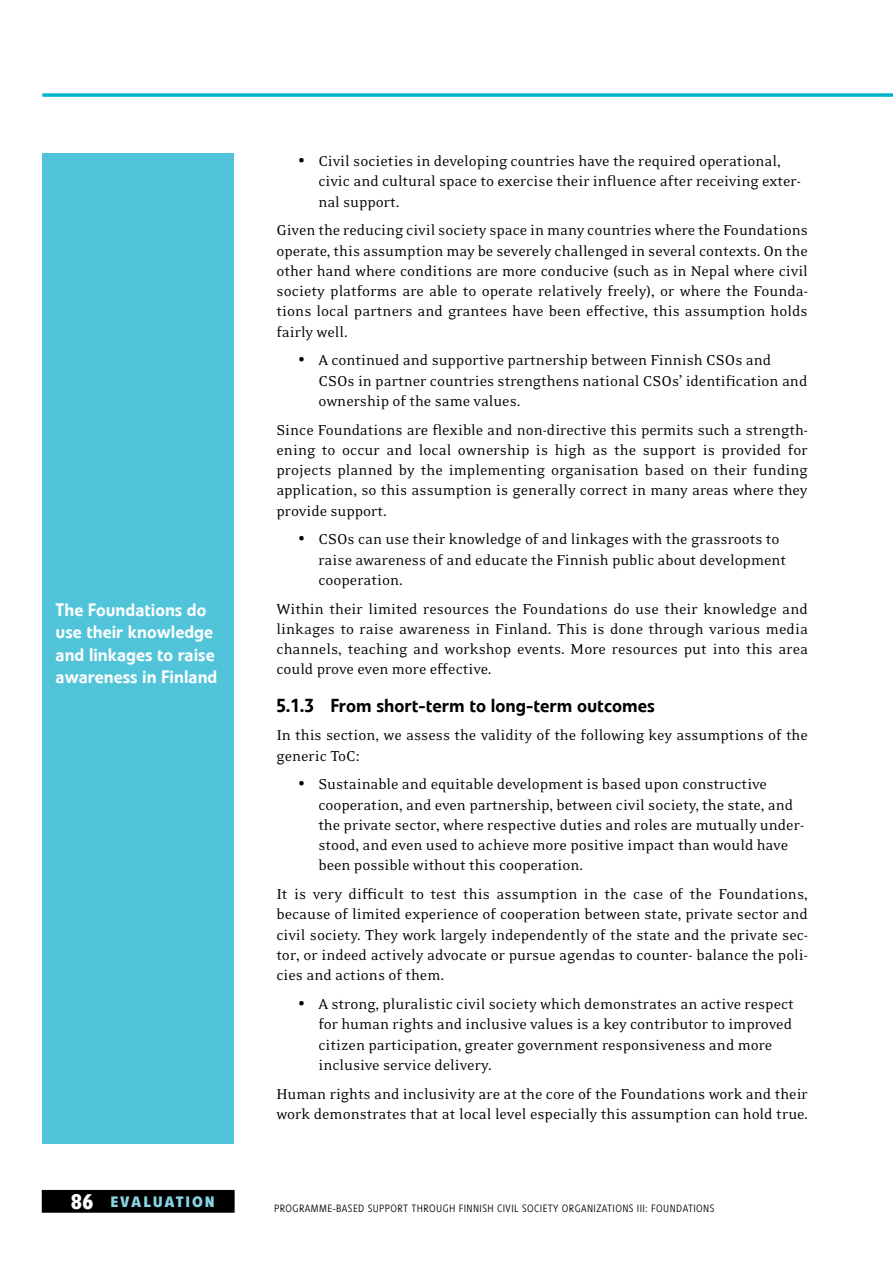
<style>
.page{position:relative;width:893px;height:1263px;background:#fff}
.page>*{position:absolute;margin:0;border:0;box-sizing:border-box;transform-origin:0 0}
.t1{font:500 18.75px "Veto Com";color:#000}
.t2{font:500 18px/22.5px "Veto Com";color:#fff}
.t3{font:16.5px/20.2px "Eidetic Neo OT";color:#000}
.t4{font:700 15px "Veto Com";letter-spacing:.12em;color:#89d3e3;scale:1.05 1}
.t5{font:300 10.5px "Veto Com";letter-spacing:.035em;color:#000}
.s1{font-family:"Veto Com"}
.s2{font-size:21px;color:#fff}
</style>
<div class="page">
<div style="left:43px;top:1191px;width:191px;height:21px;background:#000"></div>
<div style="left:42px;top:1190px;width:193px;height:23px;border:2px solid #000"></div>
<div style="left:43px;top:153px;width:191px;height:991px;background:#52c4da"></div>
<hr style="left:43px;top:94px;width:850px;height:3px;background:#00b2ce">
<p class="t2" style="left:56px;top:598px;width:163px">The Foundations do use their knowledge and linkages to raise awareness in Finland</p>
<p class="t3" style="left:318px;top:151px;width:484px;text-indent:-21px"><span class="s1">•</span> Civil societies in developing countries have the required operational, civic and cultural space to exercise their influence after receiving exter&shy;nal support.</p>
<p class="t3" style="left:276px;top:221px;width:533px;text-align:justify">Given the reducing civil society space in many countries where the Foundations operate, this assumption may be severely challenged in several contexts. On the other hand where conditions are more conducive (such as in Nepal where civil society platforms are able to operate relatively freely), or where the Founda&shy;tions local partners and grantees have been effective, this assumption holds fairly well.</p>
<p class="t3" style="left:318px;top:351px;width:490px;text-indent:-21px"><span class="s1">•</span> A continued and supportive partnership between Finnish CSOs and<br>CSOs in partner countries strengthens national CSOs’ identification and ownership of the same values.</p>
<p class="t3" style="left:276px;top:420px;width:533px;text-align:justify">Since Foundations are flexible and non-directive this permits such a strength&shy;ening to occur and local ownership is high as the support is provided for projects planned by the implementing organisation based on their funding application, so this assumption is generally correct in many areas where they provide support.</p>
<p class="t3" style="left:318px;top:530px;width:469px;text-indent:-21px"><span class="s1">•</span> CSOs can use their knowledge of and linkages with the grassroots to raise awareness of and educate the Finnish public about development cooperation.</p>
<p class="t3" style="left:276px;top:599px;width:533px;text-align:justify">Within their limited resources the Foundations do use their knowledge and linkages to raise awareness in Finland. This is done through various media channels, teaching and workshop events. More resources put into this area could prove even more effective.</p>
<p class="t1" style="left:276px;top:694px;width:380px">5.1.3 From short-term to long-term outcomes</p>
<p class="t3" style="left:276px;top:726px;width:533px">In this section, we assess the validity of the following key assumptions of the generic ToC:</p>
<p class="t3" style="left:318px;top:775px;width:487px;text-indent:-21px"><span class="s1">•</span> Sustainable and equitable development is based upon constructive cooperation, and even partnership, between civil society, the state, and the private sector, where respective duties and roles are mutually under&shy;stood, and even used to achieve more positive impact than would have been possible without this cooperation.</p>
<p class="t3" style="left:276px;top:884px;width:533px;text-align:justify">It is very difficult to test this assumption in the case of the Foundations, because of limited experience of cooperation between state, private sector and civil society. They work largely independently of the state and the private sec&shy;tor, or indeed actively advocate or pursue agendas to counter- balance the poli&shy;cies and actions of them.</p>
<p class="t3" style="left:318px;top:994px;width:477px;text-indent:-21px"><span class="s1">•</span> A strong, pluralistic civil society which demonstrates an active respect for human rights and inclusive values is a key contributor to improved citizen participation, greater government responsiveness and more inclusive service delivery.</p>
<p class="t3" style="left:276px;top:1084px;width:533px">Human rights and inclusivity are at the core of the Foundations work and their work demonstrates that at local level especially this assumption can hold true.</p>
<p class="t4" style="left:71px;top:1192px;width:139px"><span class="s2">86</span> EVALUATION</p>
<p class="t5" style="left:274px;top:1202px;width:442px">PROGRAMME-BASED SUPPORT THROUGH FINNISH CIVIL SOCIETY ORGANIZATIONS III: FOUNDATIONS</p>
</div>
